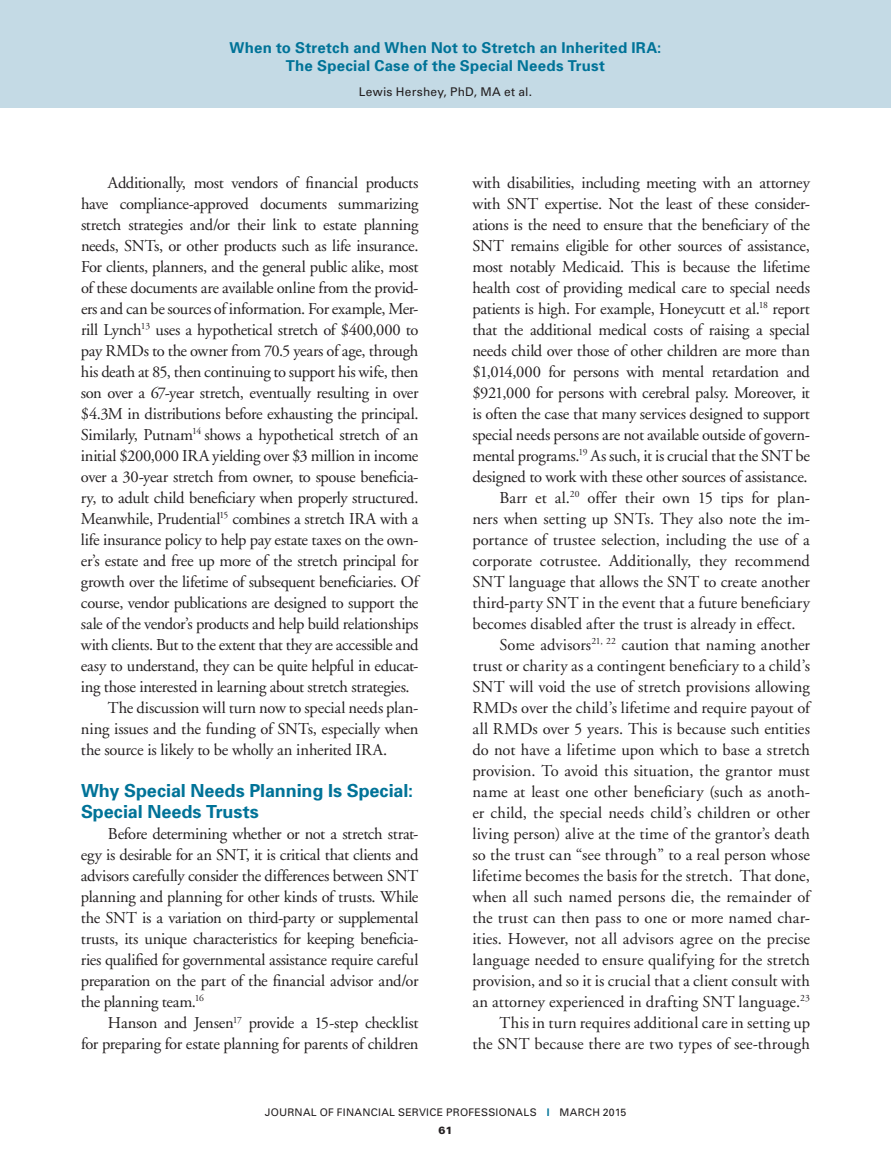
<style>
.page{position:relative;width:891px;height:1175px;background:#fff}
.page>*{position:absolute;margin:0;border:0;box-sizing:border-box;transform-origin:0 0}
.t1{font:700 18px/21px "Univers";letter-spacing:-.005em;color:#007398}
.t2{font:16.5px/21px "Adobe Garamond";letter-spacing:-.01em;color:#231f20;text-align:justify}
.t3{font:16.5px "Adobe Garamond";letter-spacing:.01em;color:#231f20}
.t4{font:16.5px "Adobe Garamond";letter-spacing:-.03em;color:#231f20}
.t5{font:700 15px/18px "Univers";letter-spacing:.015em;color:#007398;text-align:center}
.t6{font:12px "Univers";letter-spacing:.02em;color:#231f20}
.t7{font:10.5px/18px "Univers";letter-spacing:.025em;color:#231f20;text-align:center}
.s1{color:#007398}
.s2{font-weight:900}
</style>
<div class="page">
<div style="left:0;top:0;width:891px;height:108px;background:#c4dae5"></div>
<p class="t5" style="left:230px;top:38px;width:433px">When to Stretch and When Not to Stretch an Inherited IRA:<br>The Special Case of the Special Needs Trust</p>
<p class="t6" style="left:359px;top:84px;width:175px">Lewis Hershey, PhD, MA et al.</p>
<p class="t2" style="left:108px;top:172px;width:312px">Additionally, most vendors of financial products</p>
<p class="t2" style="left:81px;top:193px;width:339px">have compliance-approved documents summarizing</p>
<p class="t2" style="left:81px;top:214px;width:339px">stretch strategies and/or their link to estate planning</p>
<p class="t2" style="left:81px;top:235px;width:339px">needs, SNTs, or other products such as life insurance.</p>
<p class="t2" style="left:81px;top:256px;width:339px">For clients, planners, and the general public alike, most</p>
<p class="t2" style="left:81px;top:277px;width:339px">of these documents are available online from the provid-</p>
<p class="t2" style="left:81px;top:298px;width:339px">ers and can be sources of information. For example, Mer-</p>
<p class="t2" style="left:81px;top:319px;width:339px">rill Lynch<sup>13</sup> uses a hypothetical stretch of $400,000 to</p>
<p class="t2" style="left:81px;top:340px;width:339px">pay RMDs to the owner from 70.5 years of age, through</p>
<p class="t2" style="left:81px;top:361px;width:339px">his death at 85, then continuing to support his wife, then</p>
<p class="t2" style="left:81px;top:382px;width:339px">son over a 67-year stretch, eventually resulting in over</p>
<p class="t2" style="left:81px;top:403px;width:339px">$4.3M in distributions before exhausting the principal.</p>
<p class="t2" style="left:81px;top:424px;width:339px">Similarly, Putnam<sup>14</sup> shows a hypothetical stretch of an</p>
<p class="t2" style="left:81px;top:445px;width:339px">initial $200,000 IRA yielding over $3 million in income</p>
<p class="t2" style="left:81px;top:466px;width:339px">over a 30-year stretch from owner, to spouse beneficia-</p>
<p class="t2" style="left:81px;top:487px;width:339px">ry, to adult child beneficiary when properly structured.</p>
<p class="t2" style="left:81px;top:508px;width:339px">Meanwhile, Prudential<sup>15</sup> combines a stretch IRA with a</p>
<p class="t2" style="left:81px;top:529px;width:339px">life insurance policy to help pay estate taxes on the own-</p>
<p class="t2" style="left:81px;top:550px;width:339px">er’s estate and free up more of the stretch principal for</p>
<p class="t2" style="left:81px;top:571px;width:339px">growth over the lifetime of subsequent beneficiaries. Of</p>
<p class="t4" style="left:81px;top:594px;width:339px">course, vendor publications are designed to support the</p>
<p class="t4" style="left:81px;top:615px;width:339px">sale of the vendor’s products and help build relationships</p>
<p class="t2" style="left:81px;top:634px;width:339px">with clients. But to the extent that they are accessible and</p>
<p class="t2" style="left:81px;top:655px;width:339px">easy to understand, they can be quite helpful in educat-</p>
<p class="t2" style="left:81px;top:676px;width:330px">ing those interested in learning about stretch strategies.</p>
<p class="t2" style="left:108px;top:697px;width:312px">The discussion will turn now to special needs plan-</p>
<p class="t2" style="left:81px;top:718px;width:339px">ning issues and the funding of SNTs, especially when</p>
<p class="t2" style="left:81px;top:739px;width:308px">the source is likely to be wholly an inherited IRA.</p>
<p class="t1" style="left:81px;top:779px;width:334px">Why Special Needs Planning Is Special:<br>Special Needs Trusts</p>
<p class="t2" style="left:81px;top:823px;width:339px;text-indent:27px">Before determining whether or not a stretch strat&shy;egy is desirable for an SNT, it is critical that clients and advisors carefully consider the differences between SNT planning and planning for other kinds of trusts. While the SNT is a variation on third-party or supplemental trusts, its unique characteristics for keeping beneficia&shy;ries qualified for governmental assistance require careful preparation on the part of the financial advisor and/or the planning team.<sup>16</sup></p>
<p class="t2" style="left:81px;top:1012px;width:339px;text-align:right">Hanson and Jensen<sup>17</sup> provide a 15-step checklist<br>for preparing for estate planning for parents of children</p>
<p class="t2" style="left:472px;top:172px;width:339px">with disabilities, including meeting with an attorney</p>
<p class="t2" style="left:472px;top:193px;width:339px">with SNT expertise. Not the least of these consider-</p>
<p class="t2" style="left:472px;top:214px;width:339px">ations is the need to ensure that the beneficiary of the</p>
<p class="t2" style="left:472px;top:235px;width:339px">SNT remains eligible for other sources of assistance,</p>
<p class="t2" style="left:472px;top:256px;width:339px">most notably Medicaid. This is because the lifetime</p>
<p class="t2" style="left:472px;top:277px;width:339px">health cost of providing medical care to special needs</p>
<p class="t2" style="left:472px;top:298px;width:339px">patients is high. For example, Honeycutt et al.<sup>18</sup> report</p>
<p class="t2" style="left:473px;top:319px;width:339px">that the additional medical costs of raising a special</p>
<p class="t2" style="left:473px;top:340px;width:339px">needs child over those of other children are more than</p>
<p class="t2" style="left:473px;top:361px;width:339px">$1,014,000 for persons with mental retardation and</p>
<p class="t2" style="left:473px;top:382px;width:339px">$921,000 for persons with cerebral palsy. Moreover, it</p>
<p class="t2" style="left:473px;top:403px;width:339px">is often the case that many services designed to support</p>
<p class="t2" style="left:473px;top:424px;width:339px">special needs persons are not available outside of govern-</p>
<p class="t2" style="left:473px;top:445px;width:339px">mental programs.<sup>19</sup> As such, it is crucial that the SNT be</p>
<p class="t2" style="left:473px;top:466px;width:337px">designed to work with these other sources of assistance.</p>
<p class="t2" style="left:499px;top:487px;width:312px">Barr et al.<sup>20</sup> offer their own 15 tips for plan-</p>
<p class="t2" style="left:472px;top:508px;width:339px">ners when setting up SNTs. They also note the im-</p>
<p class="t2" style="left:472px;top:529px;width:339px">portance of trustee selection, including the use of a</p>
<p class="t2" style="left:472px;top:550px;width:339px">corporate cotrustee. Additionally, they recommend</p>
<p class="t2" style="left:472px;top:571px;width:339px">SNT language that allows the SNT to create another</p>
<p class="t2" style="left:472px;top:592px;width:339px">third-party SNT in the event that a future beneficiary</p>
<p class="t2" style="left:472px;top:613px;width:325px">becomes disabled after the trust is already in effect.</p>
<p class="t2" style="left:499px;top:634px;width:312px">Some advisors<sup>21,</sup> <sup>22</sup> caution that naming another</p>
<p class="t3" style="left:472px;top:657px;width:339px">trust or charity as a contingent beneficiary to a child’s</p>
<p class="t2" style="left:472px;top:676px;width:339px">SNT will void the use of stretch provisions allowing</p>
<p class="t2" style="left:472px;top:697px;width:339px">RMDs over the child’s lifetime and require payout of</p>
<p class="t3" style="left:472px;top:720px;width:339px">all RMDs over 5 years. This is because such entities</p>
<p class="t2" style="left:472px;top:739px;width:339px">do not have a lifetime upon which to base a stretch</p>
<p class="t2" style="left:472px;top:760px;width:339px">provision. To avoid this situation, the grantor must</p>
<p class="t2" style="left:472px;top:781px;width:339px">name at least one other beneficiary (such as anoth-</p>
<p class="t2" style="left:472px;top:802px;width:339px">er child, the special needs child’s children or other</p>
<p class="t2" style="left:472px;top:823px;width:339px">living person) alive at the time of the grantor’s death</p>
<p class="t2" style="left:472px;top:844px;width:339px">so the trust can “see through” to a real person whose</p>
<p class="t2" style="left:472px;top:865px;width:339px">lifetime becomes the basis for the stretch. That done,</p>
<p class="t2" style="left:472px;top:886px;width:339px">when all such named persons die, the remainder of</p>
<p class="t2" style="left:472px;top:907px;width:339px">the trust can then pass to one or more named char-</p>
<p class="t2" style="left:472px;top:928px;width:339px">ities. However, not all advisors agree on the precise</p>
<p class="t2" style="left:472px;top:949px;width:339px">language needed to ensure qualifying for the stretch</p>
<p class="t2" style="left:472px;top:970px;width:339px">provision, and so it is crucial that a client consult with</p>
<p class="t3" style="left:472px;top:993px;width:339px">an attorney experienced in drafting SNT language.<sup>23</sup></p>
<p class="t3" style="left:499px;top:1014px;width:312px">This in turn requires additional care in setting up</p>
<p class="t2" style="left:472px;top:1033px;width:339px">the SNT because there are two types of see-through</p>
<p class="t7" style="left:265px;top:1103px;width:363px">JOURNAL OF FINANCIAL SERVICE PROFESSIONALS <span class="s1">|</span> MARCH 2015<br><span class="s2">61</span></p>
</div>
